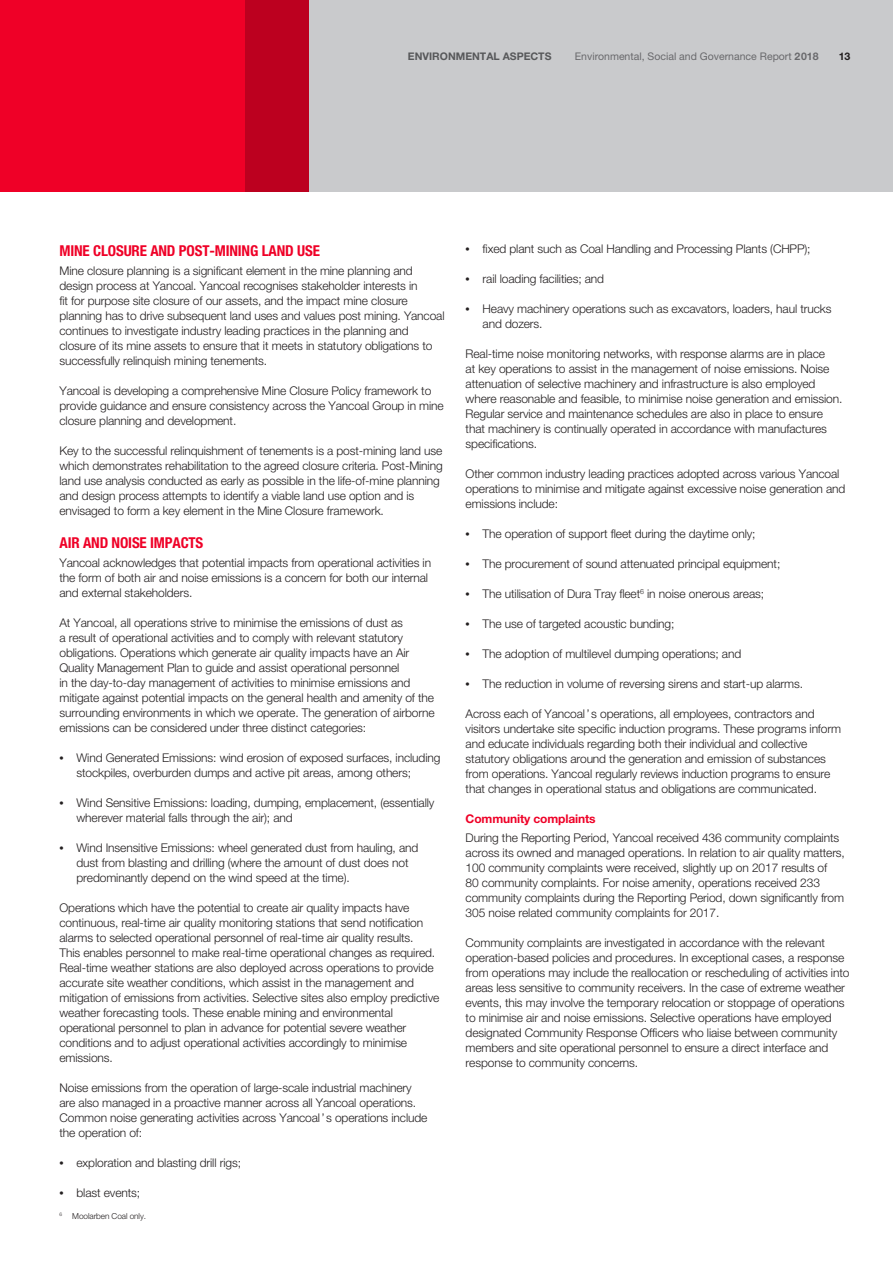
<style>
.page{position:relative;width:893px;height:1263px;background:#fff}
.page>*{position:absolute;margin:0;border:0;box-sizing:border-box;transform-origin:0 0}
.t1{font:700 condensed 15px "Helvetica Neue LT Std";letter-spacing:-.01em;color:#ef0027}
.t2{font:300 12px/15px "Helvetica Neue LT Std";letter-spacing:-.01em;color:#231f20}
.t3{font:700 12px "Helvetica Neue LT Std";letter-spacing:-.01em;color:#ef0027}
.t4{font:10.5px "Helvetica Neue LT Std";color:#69696c}
.t5{font:700 10.5px "Helvetica Neue LT Std";color:#57585a}
.t6{font:700 10.5px "Helvetica Neue LT Std";color:#231f20}
.t7{font:300 8.25px "Helvetica Neue LT Std";letter-spacing:-.01em;color:#231f20}
.s1{font-weight:700}
.s2{font-family:"Times LT Std";font-weight:400}
</style>
<div class="page">
<div style="left:0;top:0;width:309px;height:191px;background:#ef0027"></div>
<div style="left:245px;top:0;width:648px;height:191px;background:#c9cacc"></div>
<p class="t5" style="left:408px;top:50px;width:145px">ENVIRONMENTAL ASPECTS</p>
<p class="t4" style="left:575px;top:50px;width:245px">Environmental, Social and Governance Report <span class="s1">2018</span></p>
<p class="t6" style="left:839px;top:50px;width:13px">13</p>
<p class="t1" style="left:60px;top:241px;width:262px">MINE CLOSURE AND POST-MINING LAND USE</p>
<p class="t2" style="left:60px;top:263px;width:387px">Mine closure planning is a significant element in the mine planning and design process at Yancoal. Yancoal recognises stakeholder interests in<br>fit for purpose site closure of our assets, and the impact mine closure planning has to drive subsequent land uses and values post mining. Yancoal continues to investigate industry leading practices in the planning and closure of its mine assets to ensure that it meets in statutory obligations to successfully relinquish mining tenements.</p>
<p class="t2" style="left:60px;top:383px;width:386px">Yancoal is developing a comprehensive Mine Closure Policy framework to provide guidance and ensure consistency across the Yancoal Group in mine closure planning and development.</p>
<p class="t2" style="left:60px;top:443px;width:385px">Key to the successful relinquishment of tenements is a post-mining land use which demonstrates rehabilitation to the agreed closure criteria. Post-Mining land use analysis conducted as early as possible in the life-of-mine planning and design process attempts to identify a viable land use option and is envisaged to form a key element in the Mine Closure framework.</p>
<p class="t1" style="left:60px;top:534px;width:145px">AIR AND NOISE IMPACTS</p>
<p class="t2" style="left:60px;top:555px;width:373px">Yancoal acknowledges that potential impacts from operational activities in the form of both air and noise emissions is a concern for both our internal and external stakeholders.</p>
<p class="t2" style="left:60px;top:615px;width:377px">At Yancoal, all operations strive to minimise the emissions of dust as<br>a result of operational activities and to comply with relevant statutory obligations. Operations which generate air quality impacts have an Air Quality Management Plan to guide and assist operational personnel<br>in the day-to-day management of activities to minimise emissions and mitigate against potential impacts on the general health and amenity of the surrounding environments in which we operate. The generation of airborne emissions can be considered under three distinct categories:</p>
<p class="t2" style="left:77px;top:750px;width:365px;text-indent:-17px"><span class="s2">•</span> Wind Generated Emissions: wind erosion of exposed surfaces, including stockpiles, overburden dumps and active pit areas, among others;</p>
<p class="t2" style="left:77px;top:795px;width:359px;text-indent:-17px"><span class="s2">•</span> Wind Sensitive Emissions: loading, dumping, emplacement, (essentially wherever material falls through the air); and</p>
<p class="t2" style="left:77px;top:840px;width:343px;text-indent:-17px"><span class="s2">•</span> Wind Insensitive Emissions: wheel generated dust from hauling, and dust from blasting and drilling (where the amount of dust does not predominantly depend on the wind speed at the time).</p>
<p class="t2" style="left:60px;top:900px;width:381px">Operations which have the potential to create air quality impacts have continuous, real-time air quality monitoring stations that send notification alarms to selected operational personnel of real-time air quality results.<br>This enables personnel to make real-time operational changes as required.<br>Real-time weather stations are also deployed across operations to provide accurate site weather conditions, which assist in the management and mitigation of emissions from activities. Selective sites also employ predictive weather forecasting tools. These enable mining and environmental operational personnel to plan in advance for potential severe weather conditions and to adjust operational activities accordingly to minimise emissions.</p>
<p class="t2" style="left:60px;top:1080px;width:369px">Noise emissions from the operation of large-scale industrial machinery are also managed in a proactive manner across all Yancoal operations.<br>Common noise generating activities across Yancoal’s operations include the operation of:</p>
<p class="t2" style="left:60px;top:1155px;width:183px"><span class="s2">•</span> exploration and blasting drill rigs;</p>
<p class="t2" style="left:60px;top:1185px;width:82px"><span class="s2">•</span> blast events;</p>
<p class="t7" style="left:60px;top:1211px;width:88px"><sup>6</sup> Moolarben Coal only.</p>
<p class="t2" style="left:466px;top:241px;width:346px"><span class="s2">•</span> fixed plant such as Coal Handling and Processing Plants (CHPP);</p>
<p class="t2" style="left:466px;top:271px;width:140px"><span class="s2">•</span> rail loading facilities; and</p>
<p class="t2" style="left:483px;top:301px;width:350px;text-indent:-17px"><span class="s2">•</span> Heavy machinery operations such as excavators, loaders, haul trucks and dozers.</p>
<p class="t2" style="left:466px;top:346px;width:378px">Real-time noise monitoring networks, with response alarms are in place<br>at key operations to assist in the management of noise emissions. Noise attenuation of selective machinery and infrastructure is also employed where reasonable and feasible, to minimise noise generation and emission.<br>Regular service and maintenance schedules are also in place to ensure that machinery is continually operated in accordance with manufactures specifications.</p>
<p class="t2" style="left:466px;top:466px;width:381px">Other common industry leading practices adopted across various Yancoal operations to minimise and mitigate against excessive noise generation and emissions include:</p>
<p class="t2" style="left:466px;top:526px;width:291px"><span class="s2">•</span> The operation of support fleet during the daytime only;</p>
<p class="t2" style="left:466px;top:556px;width:316px"><span class="s2">•</span> The procurement of sound attenuated principal equipment;</p>
<p class="t2" style="left:466px;top:586px;width:300px"><span class="s2">•</span> The utilisation of Dura Tray fleet<sup>6</sup> in noise onerous areas;</p>
<p class="t2" style="left:466px;top:616px;width:210px"><span class="s2">•</span> The use of targeted acoustic bunding;</p>
<p class="t2" style="left:466px;top:646px;width:277px"><span class="s2">•</span> The adoption of multilevel dumping operations; and</p>
<p class="t2" style="left:466px;top:676px;width:339px"><span class="s2">•</span> The reduction in volume of reversing sirens and start-up alarms.</p>
<p class="t2" style="left:466px;top:706px;width:377px">Across each of Yancoal’s operations, all employees, contractors and visitors undertake site specific induction programs. These programs inform and educate individuals regarding both their individual and collective statutory obligations around the generation and emission of substances from operations. Yancoal regularly reviews induction programs to ensure that changes in operational status and obligations are communicated.</p>
<p class="t3" style="left:466px;top:811px;width:132px">Community complaints</p>
<p class="t2" style="left:466px;top:830px;width:381px">During the Reporting Period, Yancoal received 436 community complaints across its owned and managed operations. In relation to air quality matters, 100 community complaints were received, slightly up on 2017 results of<br>80 community complaints. For noise amenity, operations received 233 community complaints during the Reporting Period, down significantly from 305 noise related community complaints for 2017.</p>
<p class="t2" style="left:466px;top:935px;width:385px">Community complaints are investigated in accordance with the relevant operation-based policies and procedures. In exceptional cases, a response from operations may include the reallocation or rescheduling of activities into areas less sensitive to community receivers. In the case of extreme weather events, this may involve the temporary relocation or stoppage of operations to minimise air and noise emissions. Selective operations have employed designated Community Response Officers who liaise between community members and site operational personnel to ensure a direct interface and response to community concerns.</p>
</div>
